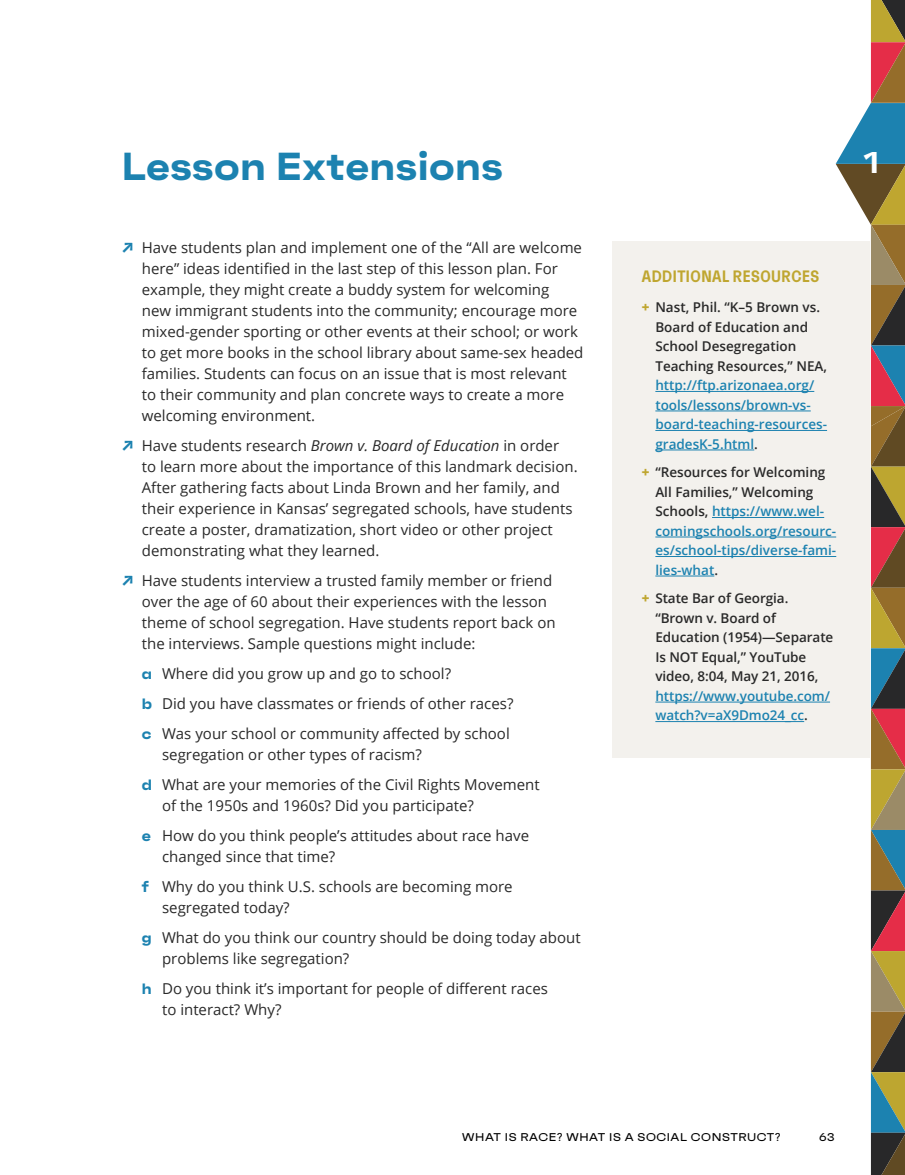
<style>
.page{position:relative;width:905px;height:1175px;background:#fff}
.page>*{position:absolute;margin:0;border:0;box-sizing:border-box;transform-origin:0 0}
.t1{font:700 expanded 39px "Faktum";letter-spacing:.01em;color:#1c82b0}
.t2{font:700 expanded 30px "Faktum Test";color:#fff}
.t3{font:600 16.5px "Faktum X Con";letter-spacing:.03em;color:#bfa630}
.t4{font:15px/21px "Open Sans";color:#292929}
.t5{font:600 13.5px/19.5px "Open Sans";color:#1c82b0}
.t6{font:600 13.5px/19.5px "Open Sans";letter-spacing:-.005em;color:#292929}
.t7{font:500 expanded 11.25px "Faktum Test";letter-spacing:.05em;color:#000}
.s1{font-family:"Faktum";font-weight:700;color:#1c82b0}
.s2{font-style:italic}
.s3{font-family:"Faktum";font-weight:700;font-stretch:expanded;color:#1c82b0}
.s4{font-weight:800;color:#bfa630}
.s5{color:#292929}
.s6{font-family:"Avenir";font-stretch:normal}
</style>
<div class="page">
<svg style="left:835px;top:0;width:69px;height:1174px"></svg>
<div style="left:612px;top:240px;width:257px;height:517px;background:#f3f1ed"></div>
<hr style="left:655px;top:391px;width:159px;height:1px;background:#1c82b0">
<hr style="left:655px;top:410px;width:155px;height:1px;background:#1c82b0">
<hr style="left:655px;top:430px;width:172px;height:1px;background:#1c82b0">
<hr style="left:655px;top:449px;width:99px;height:1px;background:#1c82b0">
<hr style="left:712px;top:517px;width:112px;height:1px;background:#1c82b0">
<hr style="left:655px;top:536px;width:181px;height:1px;background:#1c82b0">
<hr style="left:655px;top:556px;width:181px;height:1px;background:#1c82b0">
<hr style="left:655px;top:575px;width:59px;height:1px;background:#1c82b0">
<hr style="left:655px;top:701px;width:175px;height:1px;background:#1c82b0">
<hr style="left:655px;top:721px;width:149px;height:1px;background:#1c82b0">
<h1 class="t1" style="left:122px;top:141px;width:383px">Lesson Extensions</h1>
<p class="t4" style="left:142px;top:236px;width:443px;text-indent:-20px"><span class="s1">↗</span> Have students plan and implement one of the “All are welcome here” ideas identified in the last step of this lesson plan. For example, they might create a buddy system for welcoming<br>new immigrant students into the community; encourage more mixed-gender sporting or other events at their school; or work to get more books in the school library about same-sex headed families. Students can focus on an issue that is most relevant to their community and plan concrete ways to create a more welcoming environment.</p>
<p class="t4" style="left:142px;top:434px;width:437px;text-indent:-20px"><span class="s1">↗</span> Have students research <span class="s2">Brown v. Board of Education</span> in order<br>to learn more about the importance of this landmark decision.<br>After gathering facts about Linda Brown and her family, and their experience in Kansas’ segregated schools, have students create a poster, dramatization, short video or other project demonstrating what they learned.</p>
<p class="t4" style="left:142px;top:569px;width:415px;text-indent:-20px"><span class="s1">↗</span> Have students interview a trusted family member or friend over the age of 60 about their experiences with the lesson theme of school segregation. Have students report back on the interviews. Sample questions might include:</p>
<p class="t4" style="left:142px;top:658px;width:373px;line-height:30px"><span class="s3">a</span> Where did you grow up and go to school?<br><span class="s3">b</span> Did you have classmates or friends of other races? <span class="s3">c</span> Was your school or community affected by school</p>
<p class="t4" style="left:142px;top:739px;width:399px;line-height:30px;text-indent:20px">segregation or other types of racism?<br><span class="s3">d</span> What are your memories of the Civil Rights Movement</p>
<p class="t4" style="left:142px;top:790px;width:389px;line-height:30px;text-indent:20px">of the 1950s and 1960s? Did you participate?<br><span class="s3">e</span> How do you think people’s attitudes about race have</p>
<p class="t4" style="left:142px;top:841px;width:372px;line-height:30px;text-indent:20px">changed since that time?<br><span class="s3">f</span> Why do you think U.S. schools are becoming more</p>
<p class="t4" style="left:142px;top:892px;width:440px;line-height:30px;text-indent:20px">segregated today?<br><span class="s3">g</span> What do you think our country should be doing today about</p>
<p class="t4" style="left:142px;top:943px;width:407px;line-height:30px;text-indent:20px">problems like segregation?<br><span class="s3">h</span> Do you think it’s important for people of different races</p>
<p class="t4" style="left:162px;top:998px;width:121px">to interact? Why?</p>
<h2 class="t2" style="left:863px;top:150px;width:17px">1</h2>
<p class="t3" style="left:642px;top:266px;width:179px">ADDITIONAL RESOURCES</p>
<p class="t6" style="left:655px;top:297px;width:173px;text-indent:-14px"><span class="s4">+</span> Nast, Phil. “K–5 Brown vs.<br>Board of Education and<br>School Desegregation<br>Teaching Resources,” NEA,</p>
<p class="t5" style="left:655px;top:375px;width:173px">http://ftp.arizonaea.org/ tools/lessons/brown-vs&shy;board-teaching-resources&shy;gradesK-5.html<span class="s5">.</span></p>
<p class="t5" style="left:655px;top:462px;width:182px;text-indent:-14px"><span class="s4">+</span> <span class="s5">“Resources for Welcoming<br>All Families,” Welcoming<br>Schools,</span> https://www.wel&shy;comingschools.org/resourc&shy;es/school-tips/diverse-fami&shy;lies-what<span class="s5">.</span></p>
<p class="t6" style="left:655px;top:588px;width:179px;text-indent:-14px"><span class="s4">+</span> State Bar of Georgia. “Brown v. Board of<br>Education (1954)—Separate<br>Is NOT Equal,” YouTube video, 8:04, May 21, 2016,</p>
<p class="t5" style="left:655px;top:686px;width:176px">https://www.youtube.com/ watch?v=aX9Dmo24_cc<span class="s5">.</span></p>
<p class="t7" style="left:462px;top:1133px;width:320px">WHAT IS RACE<span class="s6">?</span> WHAT IS A SOCIAL CONSTRUCT<span class="s6">?</span></p>
<p class="t7" style="left:819px;top:1133px;width:17px">63</p>
</div>
